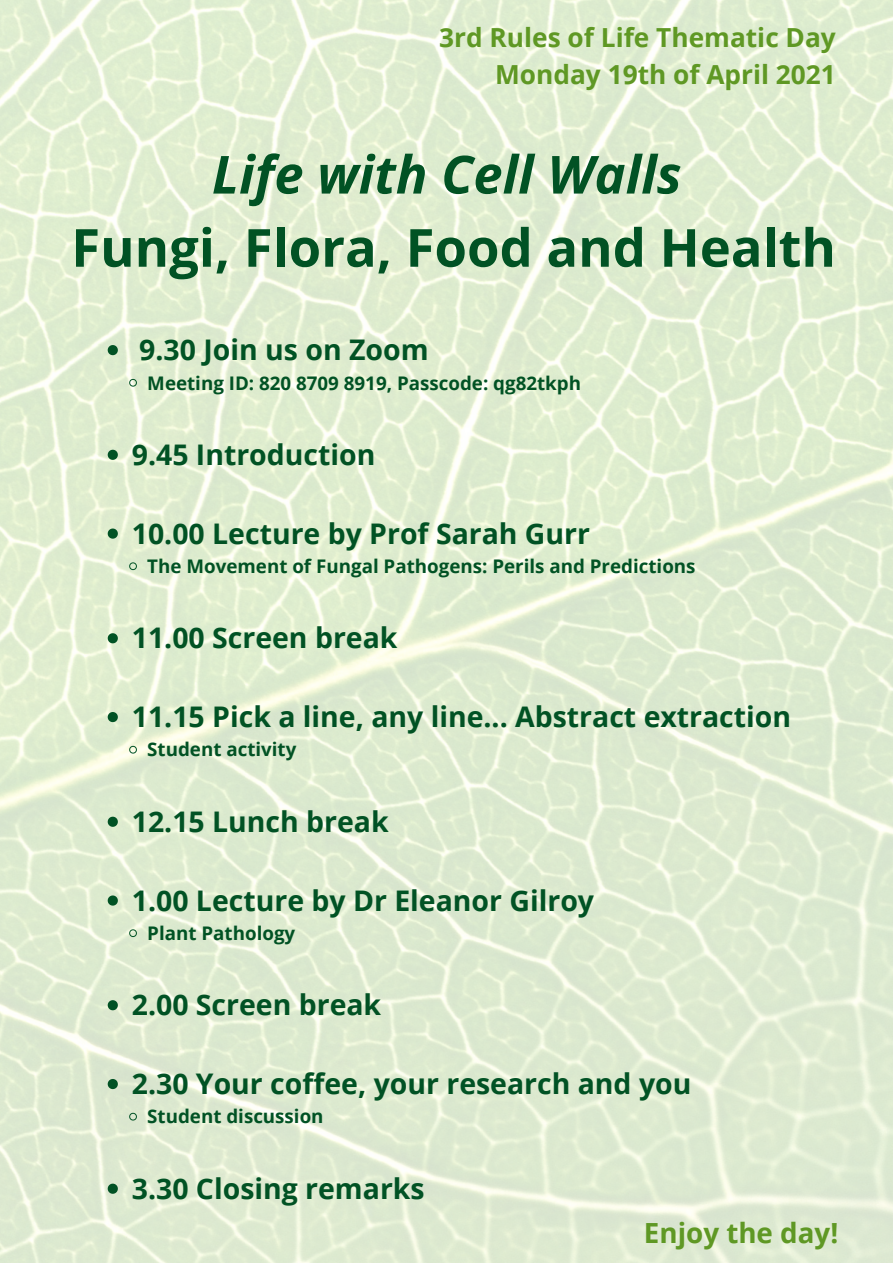
<style>
.page{position:relative;width:893px;height:1263px;background:#fff}
.page>*{position:absolute;margin:0;border:0;box-sizing:border-box;transform-origin:0 0}
.t1{font:700 52.5px "Open Sans";color:#015224}
.t2{font:italic 700 52.5px "Open Sans";color:#015224}
.t3{font:700 28.42px "Open Sans";color:#015224}
.t4{font:700 27.75px "Open Sans";color:#5f9824}
.t5{font:700 26.25px "Open Sans";color:#5f9824}
.t6{font:700 18.75px "Open Sans";color:#015224}
</style>
<div class="page">
<img style="left:0;top:0;width:893px;height:1263px">
<svg style="left:108px;top:345px;width:10px;height:10px"></svg>
<svg style="left:129px;top:379px;width:8px;height:8px"></svg>
<svg style="left:108px;top:450px;width:10px;height:10px"></svg>
<svg style="left:108px;top:528px;width:10px;height:11px"></svg>
<svg style="left:129px;top:562px;width:8px;height:8px"></svg>
<svg style="left:108px;top:633px;width:10px;height:10px"></svg>
<svg style="left:108px;top:712px;width:10px;height:10px"></svg>
<svg style="left:129px;top:746px;width:8px;height:8px"></svg>
<svg style="left:108px;top:817px;width:10px;height:10px"></svg>
<svg style="left:108px;top:895px;width:10px;height:10px"></svg>
<svg style="left:129px;top:929px;width:8px;height:8px"></svg>
<svg style="left:108px;top:1000px;width:10px;height:10px"></svg>
<svg style="left:108px;top:1079px;width:10px;height:10px"></svg>
<svg style="left:129px;top:1113px;width:8px;height:8px"></svg>
<svg style="left:108px;top:1183px;width:10px;height:11px"></svg>
<p class="t5" style="left:439px;top:19px;width:398px">3rd Rules of Life Thematic Day</p>
<p class="t5" style="left:495px;top:56px;width:342px">Monday 19th of April 2021</p>
<p class="t2" style="left:212px;top:137px;width:471px">Life with Cell Walls</p>
<p class="t1" style="left:71px;top:211px;width:766px">Fungi, Flora, Food and Health</p>
<p class="t3" style="left:139px;top:330px;width:291px">9.30 Join us on Zoom</p>
<p class="t6" style="left:147px;top:369px;width:435px">Meeting ID: 820 8709 8919, Passcode: qg82tkph</p>
<p class="t3" style="left:132px;top:435px;width:245px">9.45 Introduction</p>
<p class="t3" style="left:132px;top:513px;width:460px">10.00 Lecture by Prof Sarah Gurr</p>
<p class="t6" style="left:147px;top:553px;width:550px">The Movement of Fungal Pathogens: Perils and Predictions</p>
<p class="t3" style="left:132px;top:618px;width:267px">11.00 Screen break</p>
<p class="t3" style="left:132px;top:697px;width:661px">11.15 Pick a line, any line... Abstract extraction</p>
<p class="t6" style="left:147px;top:736px;width:151px">Student activity</p>
<p class="t3" style="left:132px;top:801px;width:258px">12.15 Lunch break</p>
<p class="t3" style="left:132px;top:880px;width:464px">1.00 Lecture by Dr Eleanor Gilroy</p>
<p class="t6" style="left:147px;top:920px;width:149px">Plant Pathology</p>
<p class="t3" style="left:132px;top:985px;width:251px">2.00 Screen break</p>
<p class="t3" style="left:132px;top:1064px;width:561px">2.30 Your coffee, your research and you</p>
<p class="t6" style="left:147px;top:1103px;width:178px">Student discussion</p>
<p class="t3" style="left:132px;top:1168px;width:294px">3.30 Closing remarks</p>
<p class="t4" style="left:644px;top:1213px;width:196px">Enjoy the day!</p>
</div>
